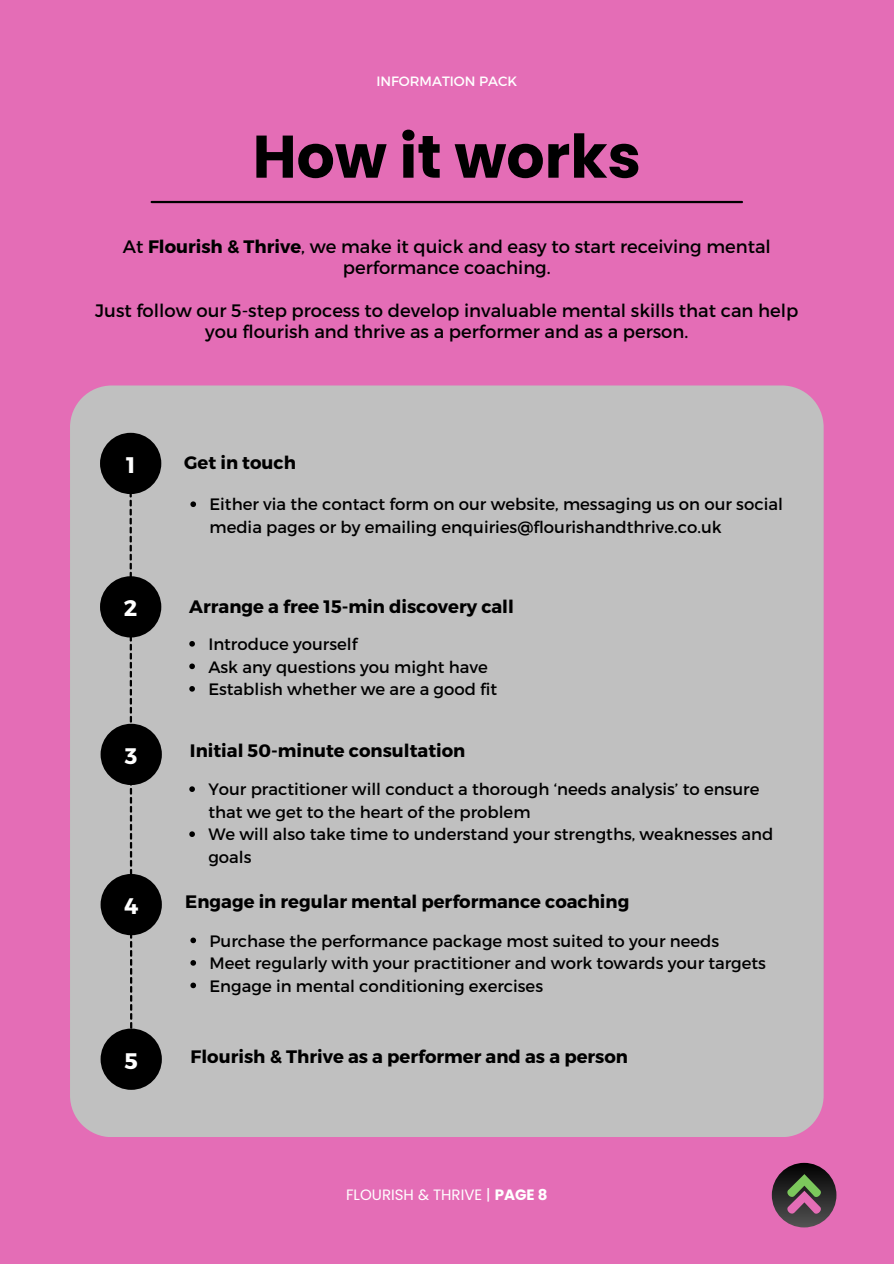
<style>
.page{position:relative;width:894px;height:1264px;background:#fff}
.page>*{position:absolute;margin:0;border:0;box-sizing:border-box;transform-origin:0 0}
.t1{font:700 60px "Poppins";color:#000}
.t2{font:700 22.5px "Montserrat";color:#fff}
.t3{font:18px/21.3px "Montserrat";color:#000;text-align:center}
.t4{font:700 18px "Montserrat";color:#000}
.t5{font:16.5px/22.5px "Montserrat";color:#000}
.t6{font:15px "Poppins";color:#fff}
.t7{font:13.5px "Montserrat";color:#fff}
.s1{font-weight:700}
</style>
<div class="page">
<div style="left:0;top:0;width:893px;height:1263px;background:#e46db6"></div>
<div style="left:70px;top:385px;width:753px;height:752px;background:#c0c0c0"></div>
<svg style="left:129px;top:494px;width:3px;height:534px"></svg>
<div style="left:100px;top:433px;width:61px;height:61px;background:#000;border-radius:50%"></div>
<div style="left:100px;top:576px;width:61px;height:61px;background:#000;border-radius:50%"></div>
<div style="left:101px;top:723px;width:61px;height:62px;background:#000;border-radius:50%"></div>
<div style="left:101px;top:874px;width:61px;height:61px;background:#000;border-radius:50%"></div>
<svg style="left:189px;top:641px;width:6px;height:5px"></svg>
<svg style="left:189px;top:663px;width:6px;height:6px"></svg>
<svg style="left:189px;top:686px;width:6px;height:5px"></svg>
<svg style="left:189px;top:786px;width:6px;height:6px"></svg>
<svg style="left:189px;top:831px;width:6px;height:6px"></svg>
<hr style="left:152px;top:201px;width:589px;height:2px;background:#000">
<svg style="left:771px;top:1162px;width:65px;height:65px;background:#322c2f"></svg>
<svg style="left:784px;top:1174px;width:38px;height:42px"></svg>
<div style="left:101px;top:1028px;width:61px;height:61px;background:#000;border-radius:50%"></div>
<svg style="left:190px;top:937px;width:6px;height:6px"></svg>
<svg style="left:190px;top:960px;width:6px;height:5px"></svg>
<svg style="left:190px;top:982px;width:6px;height:6px"></svg>
<svg style="left:190px;top:501px;width:6px;height:6px"></svg>
<h2 class="t7" style="left:376px;top:73px;width:142px">INFORMATION PACK</h2>
<p class="t1" style="left:252px;top:115px;width:389px">How it works</p>
<p class="t3" style="left:123px;top:235px;width:649px">At <span class="s1">Flourish &amp; Thrive</span>, we make it quick and easy to start receiving mental performance coaching.</p>
<p class="t3" style="left:95px;top:299px;width:704px">Just follow our 5-step process to develop invaluable mental skills that can help you flourish and thrive as a performer and as a person.</p>
<p class="t2" style="left:126px;top:450px;width:11px">1</p>
<h2 class="t4" style="left:184px;top:451px;width:113px">Get in touch</h2>
<p class="t5" style="left:209px;top:492px;width:574px">Either via the contact form on our website, messaging us on our social media pages or by emailing enquiries@flourishandthrive.co.uk</p>
<h1 class="t2" style="left:124px;top:593px;width:15px">2</h1>
<p class="t4" style="left:189px;top:594px;width:326px">Arrange a free 15-min discovery call</p>
<p class="t5" style="left:208px;top:632px;width:150px">Introduce yourself</p>
<h2 class="t5" style="left:208px;top:654px;width:281px">Ask any questions you might have</h2>
<p class="t5" style="left:208px;top:677px;width:290px">Establish whether we are a good fit</p>
<p class="t2" style="left:125px;top:741px;width:14px">3</p>
<p class="t4" style="left:190px;top:739px;width:277px">Initial 50-minute consultation</p>
<p class="t5" style="left:208px;top:777px;width:552px">Your practitioner will conduct a thorough ‘needs analysis’ to ensure that we get to the heart of the problem</p>
<p class="t5" style="left:208px;top:822px;width:566px">We will also take time to understand your strengths, weaknesses and goals</p>
<p class="t2" style="left:124px;top:891px;width:16px">4</p>
<p class="t4" style="left:185px;top:890px;width:445px">Engage in regular mental performance coaching</p>
<p class="t5" style="left:209px;top:928px;width:511px">Purchase the performance package most suited to your needs</p>
<p class="t5" style="left:209px;top:951px;width:558px">Meet regularly with your practitioner and work towards your targets</p>
<h2 class="t5" style="left:209px;top:973px;width:335px">Engage in mental conditioning exercises</h2>
<p class="t2" style="left:124px;top:1045px;width:15px">5</p>
<h2 class="t4" style="left:191px;top:1044px;width:439px">Flourish &amp; Thrive as a performer and as a person</h2>
<p class="t6" style="left:346px;top:1183px;width:203px">FLOURISH &amp; THRIVE | <span class="s1">PAGE 8</span></p>
</div>
